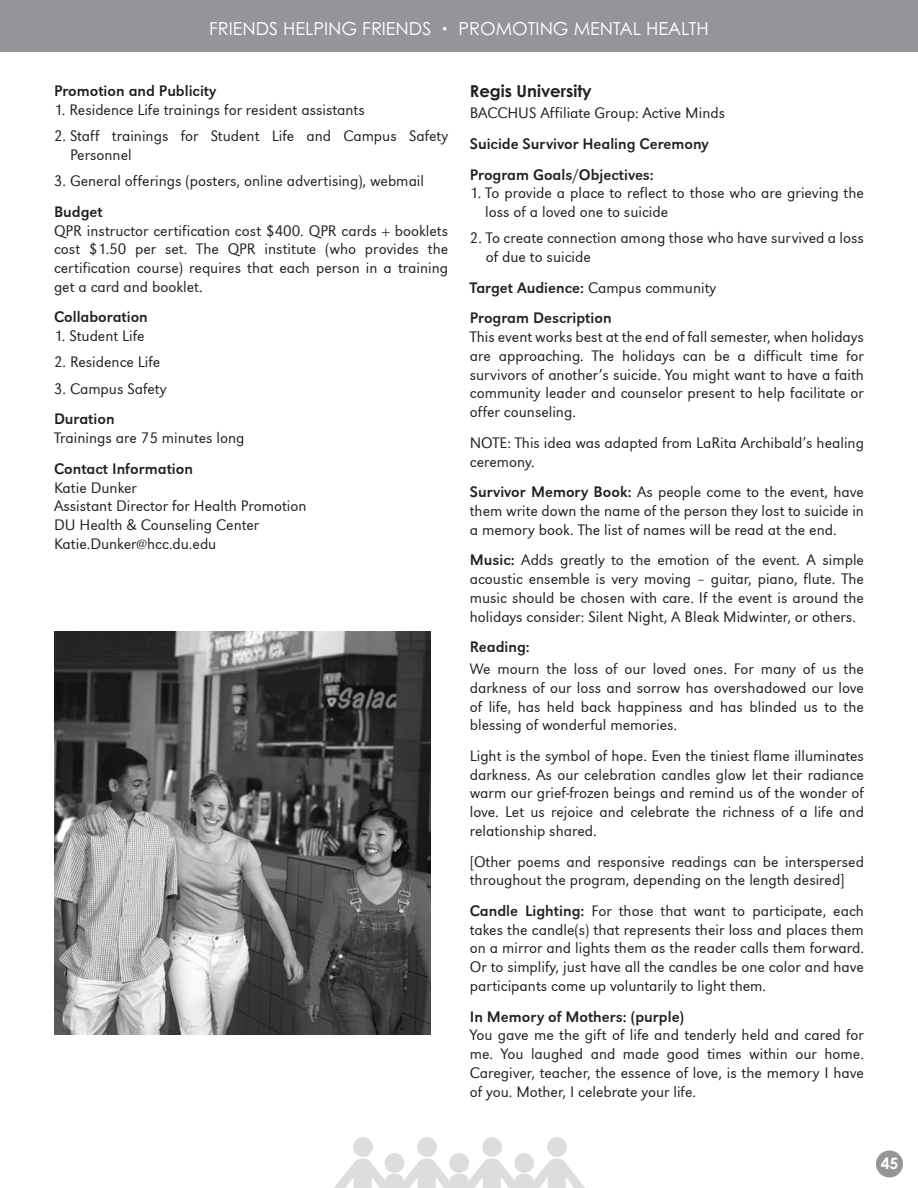
<style>
.page{position:relative;width:918px;height:1188px;background:#fff}
.page>*{position:absolute;margin:0;border:0;box-sizing:border-box;transform-origin:0 0}
.t1{font:18px "Century Gothic PL";color:#fff}
.t2{font:16.5px "Century Gothic Bold PL";color:#231f20}
.t3{font:15.75px/18.8px "URW Grotesk T Ligh";color:#231f20;text-align:justify}
.t4{font:15.75px/30.6px "URW Grotesk T";color:#231f20}
.t5{font:15.75px "Century Gothic Bold PL";color:#fff}
.s1{font-size:12px}
.s2{font-family:"URW Grotesk T Ligh"}
.s3{font-family:"URW Grotesk T"}
</style>
<div class="page">
<div style="left:0;top:0;width:918px;height:52px;background:#939598"></div>
<svg style="left:334px;top:1137px;width:251px;height:51px"></svg>
<div style="left:514px;top:1153px;width:20px;height:20px;background:#dcdddf;border-radius:50%"></div>
<div style="left:876px;top:1150px;width:27px;height:28px;background:#939598;border-radius:50%"></div>
<img style="left:54px;top:632px;width:376px;height:403px">
<p class="t1" style="left:209px;top:17px;width:501px">FRIENDS HELPING FRIENDS <span class="s1">•</span> PROMOTING MENTAL HEALTH</p>
<p class="t4" style="left:54px;top:75px;width:164px">Promotion and Publicity</p>
<p class="t3" style="left:54px;top:100px;width:312px">1. Residence Life trainings for resident assistants</p>
<p class="t3" style="left:70px;top:126px;width:380px;text-indent:-16px">2. Staff trainings for Student Life and Campus Safety<br>Personnel</p>
<p class="t3" style="left:54px;top:171px;width:372px">3. General offerings (posters, online advertising), webmail</p>
<p class="t4" style="left:54px;top:196px;width:50px">Budget</p>
<p class="t3" style="left:54px;top:221px;width:396px">QPR instructor certification cost $400. QPR cards + booklets cost $1.50 per set. The QPR institute (who provides the certification course) requires that each person in a training get a card and booklet.</p>
<p class="t4" style="left:54px;top:302px;width:95px">Collaboration</p>
<p class="t3" style="left:54px;top:326px;width:92px">1. Student Life</p>
<p class="t3" style="left:54px;top:353px;width:108px">2. Residence Life</p>
<p class="t3" style="left:54px;top:379px;width:114px">3. Campus Safety</p>
<p class="t4" style="left:54px;top:404px;width:62px">Duration</p>
<p class="t3" style="left:54px;top:428px;width:192px">Trainings are 75 minutes long</p>
<p class="t4" style="left:54px;top:453px;width:141px">Contact Information</p>
<p class="t3" style="left:54px;top:478px;width:254px;text-align:left">Katie Dunker<br>Assistant Director for Health Promotion<br>DU Health &amp; Counseling Center<br>Katie.Dunker@hcc.du.edu</p>
<p class="t2" style="left:470px;top:81px;width:124px">Regis University</p>
<p class="t3" style="left:470px;top:104px;width:257px">BACCHUS Affiliate Group: Active Minds</p>
<p class="t4" style="left:470px;top:128px;width:241px">Suicide Survivor Healing Ceremony<br>Program Goals/Objectives:</p>
<p class="t3" style="left:485px;top:184px;width:380px;text-indent:-15px">1. To provide a place to reflect to those who are grieving the loss of a loved one to suicide</p>
<p class="t3" style="left:486px;top:229px;width:380px;text-indent:-16px">2. To create connection among those who have survived a loss of due to suicide</p>
<p class="t4" style="left:470px;top:272px;width:248px">Target Audience: <span class="s2">Campus community<br></span>Program Description</p>
<p class="t3" style="left:470px;top:327px;width:396px">This event works best at the end of fall semester, when holidays are approaching. The holidays can be a difficult time for survivors of another’s suicide. You might want to have a faith community leader and counselor present to help facilitate or offer counseling.</p>
<p class="t3" style="left:470px;top:433px;width:396px">NOTE: This idea was adapted from LaRita Archibald’s healing ceremony.</p>
<p class="t3" style="left:470px;top:482px;width:396px"><span class="s3">Survivor Memory Book:</span> As people come to the event, have them write down the name of the person they lost to suicide in a memory book. The list of names will be read at the end.</p>
<p class="t3" style="left:470px;top:551px;width:396px"><span class="s3">Music:</span> Adds greatly to the emotion of the event. A simple acoustic ensemble is very moving – guitar, piano, flute. The music should be chosen with care. If the event is around the holidays consider: Silent Night, A Bleak Midwinter, or others.</p>
<p class="t4" style="left:470px;top:631px;width:62px">Reading:</p>
<p class="t3" style="left:470px;top:659px;width:396px">We mourn the loss of our loved ones. For many of us the darkness of our loss and sorrow has overshadowed our love of life, has held back happiness and has blinded us to the blessing of wonderful memories.</p>
<p class="t3" style="left:470px;top:746px;width:396px">Light is the symbol of hope. Even the tiniest flame illuminates darkness. As our celebration candles glow let their radiance warm our grief-frozen beings and remind us of the wonder of love. Let us rejoice and celebrate the richness of a life and relationship shared.</p>
<p class="t3" style="left:470px;top:852px;width:396px">[Other poems and responsive readings can be interspersed throughout the program, depending on the length desired]</p>
<p class="t3" style="left:470px;top:901px;width:396px"><span class="s3">Candle Lighting:</span> For those that want to participate, each takes the candle(s) that represents their loss and places them on a mirror and lights them as the reader calls them forward.<br>Or to simplify, just have all the candles be one color and have participants come up voluntarily to light them.</p>
<p class="t4" style="left:470px;top:1001px;width:216px">In Memory of Mothers: (purple)</p>
<p class="t3" style="left:470px;top:1026px;width:396px">You gave me the gift of life and tenderly held and cared for me. You laughed and made good times within our home.<br>Caregiver, teacher, the essence of love, is the memory I have of you. Mother, I celebrate your life.</p>
<p class="t5" style="left:881px;top:1154px;width:19px">45</p>
</div>
